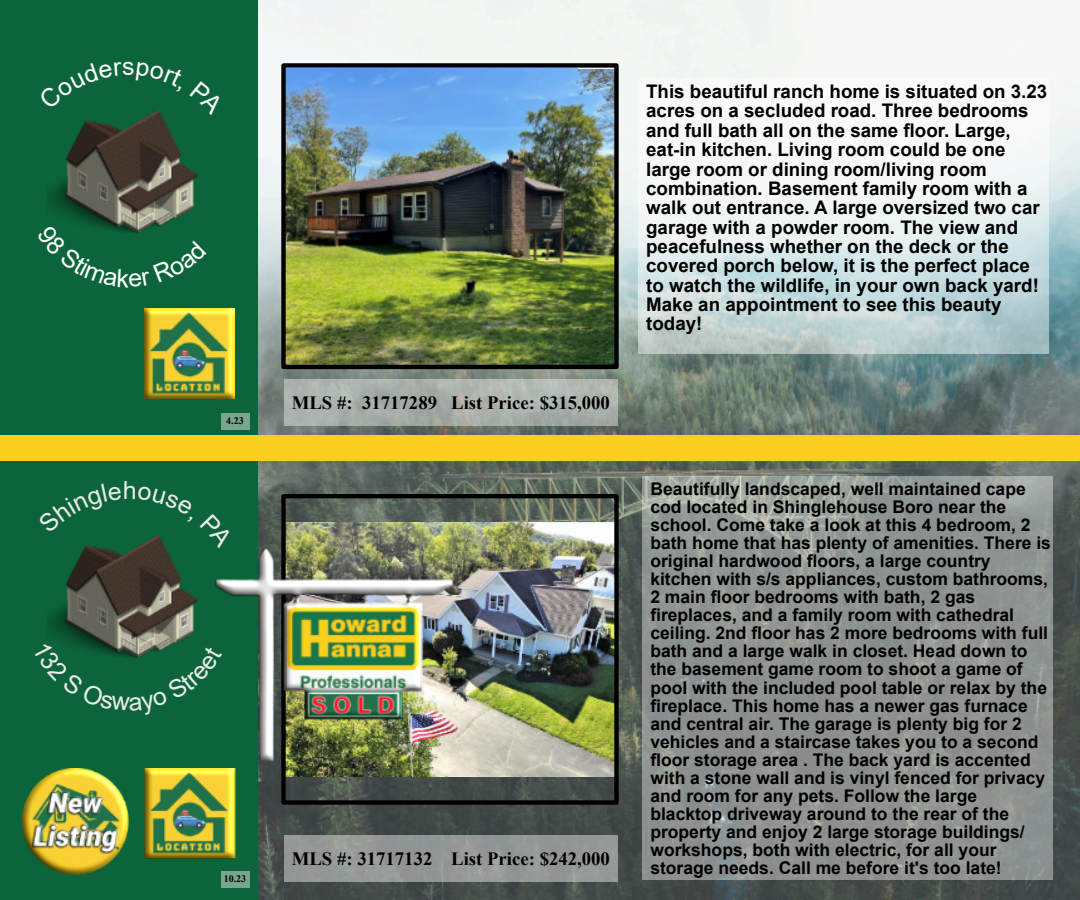
<style>
.page{position:relative;width:1080px;height:900px;background:#fff}
.page>*{position:absolute;margin:0;border:0;box-sizing:border-box;transform-origin:0 0}
.t1{font:25px "Arial";color:#fff}
.t2{font:25px "Arial";color:#ebebeb}
.t3{font:700 18.75px/19.4px "Arial";color:#000}
.t4{font:700 18.75px "Times New Roman";color:#000}
.t5{font:700 17.5px/18.1px "Arial";color:#000}
.t6{font:700 10px "Times New Roman";color:#000}
</style>
<div class="page">
<img style="left:257px;top:0;width:823px;height:900px">
<div style="left:284px;top:835px;width:334px;height:47px;background:#949796"></div>
<div style="left:284px;top:379px;width:334px;height:47px;background:#ebebeb;opacity:.48"></div>
<div style="left:0;top:0;width:257px;height:900px;background:#0c653a"></div>
<img style="left:286px;top:68px;width:328px;height:296px">
<div style="left:281px;top:63px;width:338px;height:306px;border:4px solid #000"></div>
<div style="left:638px;top:78px;width:411px;height:276px;background:#fff;opacity:.48"></div>
<img style="left:286px;top:522px;width:328px;height:254px">
<div style="left:281px;top:494px;width:338px;height:311px;border:4px solid #000"></div>
<div style="left:642px;top:476px;width:411px;height:404px;background:#fff;opacity:.39"></div>
<div style="left:0;top:436px;width:1080px;height:25px;background:#fbce20"></div>
<div style="left:221px;top:413px;width:28px;height:17px;background:#77a58f"></div>
<div style="left:221px;top:871px;width:28px;height:17px;background:#77a58f"></div>
<img style="left:48px;top:109px;width:150px;height:116px">
<img style="left:48px;top:534px;width:150px;height:108px">
<img style="left:144px;top:309px;width:90px;height:90px">
<img style="left:23px;top:769px;width:212px;height:106px">
<img style="left:215px;top:548px;width:238px;height:214px">
<svg style="left:93px;top:225px;width:69px;height:8px"></svg>
<svg style="left:190px;top:109px;width:8px;height:6px"></svg>
<svg style="left:72px;top:642px;width:150px;height:73px"></svg>
<svg style="left:215px;top:548px;width:19px;height:1px"></svg>
<h1 class="t1" style="left:122px;top:57px;width:14px">s</h1>
<h1 class="t2" style="left:123px;top:481px;width:16px">h</h1>
<p class="t6" style="left:226px;top:417px;width:19px">4.23</p>
<p class="t6" style="left:224px;top:875px;width:24px">10.23</p>
<p class="t4" style="left:292px;top:397px;width:320px">MLS #: 31717289 List Price: $315,000</p>
<p class="t4" style="left:292px;top:853px;width:320px">MLS #: 31717132 List Price: $242,000</p>
<p class="t3" style="left:646px;top:84px;width:403px">This beautiful ranch home is situated on 3.23 acres on a secluded road. Three bedrooms and full bath all on the same floor. Large, eat-in kitchen. Living room could be one large room or dining room/living room combination. Basement family room with a walk out entrance. A large oversized two car garage with a powder room. The view and peacefulness whether on the deck or the covered porch below, it is the perfect place to watch the wildlife, in your own back yard!<br>Make an appointment to see this beauty today!</p>
<p class="t5" style="left:650px;top:481px;width:402px">Beautifully landscaped, well maintained cape cod located in Shinglehouse Boro near the school. Come take a look at this 4 bedroom, 2 bath home that has plenty of amenities. There is original hardwood floors, a large country kitchen with s/s appliances, custom bathrooms, 2 main floor bedrooms with bath, 2 gas fireplaces, and a family room with cathedral ceiling. 2nd floor has 2 more bedrooms with full bath and a large walk in closet. Head down to the basement game room to shoot a game of pool with the included pool table or relax by the fireplace. This home has a newer gas furnace and central air. The garage is plenty big for 2 vehicles and a staircase takes you to a second floor storage area . The back yard is accented with a stone wall and is vinyl fenced for privacy and room for any pets. Follow the large blacktop driveway around to the rear of the property and enjoy 2 large storage buildings/ workshops, both with electric, for all your storage needs. Call me before it's too late!</p>
</div>
